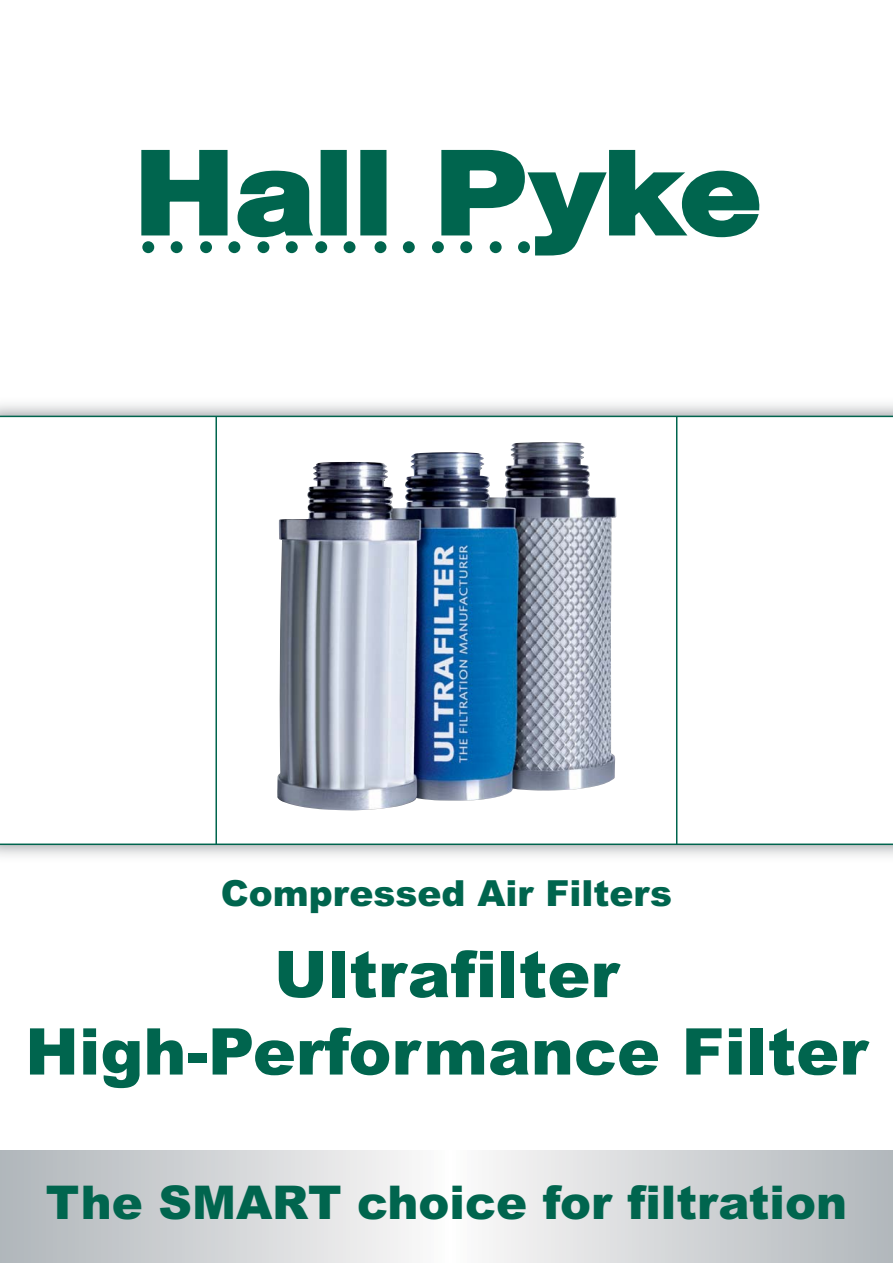
<style>
.page{position:relative;width:893px;height:1263px;background:#fff}
.page>*{position:absolute;margin:0;border:0;box-sizing:border-box;transform-origin:0 0}
.t1{font:900 64.5px/77.4px "Arial";color:#00654e;text-align:center}
.t2{font:900 46.5px "Arial";color:#00654e}
.t3{font:900 36px "Arial";color:#00654e}
</style>
<div class="page">
<svg style="left:0;top:1150px;width:893px;height:113px"></svg>
<svg style="left:141px;top:150px;width:87px;height:86px"></svg>
<svg style="left:237px;top:170px;width:76px;height:68px"></svg>
<div style="left:322px;top:152px;width:23px;height:82px;background:#00654e"></div>
<div style="left:321px;top:150px;width:26px;height:85px;border:3px solid #00654e"></div>
<div style="left:362px;top:152px;width:23px;height:82px;background:#00654e"></div>
<div style="left:360px;top:150px;width:26px;height:85px;border:3px solid #00654e"></div>
<svg style="left:440px;top:149px;width:320px;height:107px"></svg>
<div style="left:142px;top:241px;width:12px;height:12px;background:#00654e;border-radius:50%"></div>
<div style="left:171px;top:241px;width:12px;height:12px;background:#00654e;border-radius:50%"></div>
<div style="left:200px;top:241px;width:12px;height:12px;background:#00654e;border-radius:50%"></div>
<div style="left:228px;top:241px;width:12px;height:12px;background:#00654e;border-radius:50%"></div>
<div style="left:257px;top:241px;width:12px;height:12px;background:#00654e;border-radius:50%"></div>
<div style="left:286px;top:241px;width:12px;height:12px;background:#00654e;border-radius:50%"></div>
<div style="left:315px;top:241px;width:12px;height:12px;background:#00654e;border-radius:50%"></div>
<div style="left:344px;top:241px;width:11px;height:12px;background:#00654e;border-radius:50%"></div>
<div style="left:375px;top:241px;width:11px;height:12px;background:#00654e;border-radius:50%"></div>
<div style="left:403px;top:241px;width:12px;height:12px;background:#00654e;border-radius:50%"></div>
<div style="left:432px;top:241px;width:12px;height:12px;background:#00654e;border-radius:50%"></div>
<div style="left:460px;top:241px;width:12px;height:12px;background:#00654e;border-radius:50%"></div>
<div style="left:490px;top:241px;width:12px;height:12px;background:#00654e;border-radius:50%"></div>
<div style="left:518px;top:241px;width:12px;height:12px;background:#00654e;border-radius:50%"></div>
<hr style="left:0;top:416px;width:893px;height:1px;background:#00654e">
<hr style="left:0;top:843px;width:893px;height:2px;background:#00654e">
<img style="left:277px;top:462px;width:340px;height:348px">
<hr style="left:215px;top:417px;width:2px;height:427px;background:#00654e">
<hr style="left:676px;top:417px;width:1px;height:427px;background:#00654e">
<p class="t3" style="left:221px;top:880px;width:453px">Compressed Air Filters</p>
<p class="t1" style="left:25px;top:942px;width:844px">Ultrafilter<br>High-Performance Filter</p>
<p class="t2" style="left:46px;top:1186px;width:803px">The SMART choice for filtration</p>
</div>
